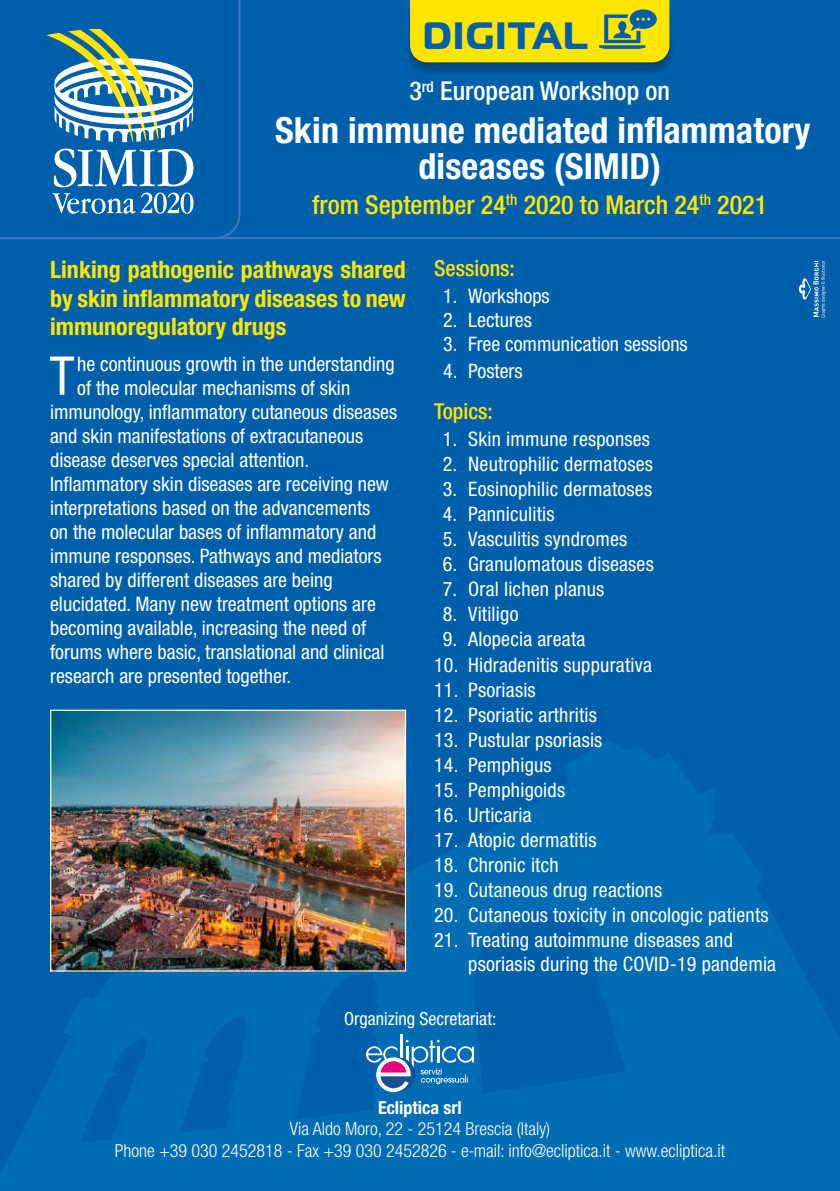
<style>
.page{position:relative;width:840px;height:1191px;background:#fff}
.page>*{position:absolute;margin:0;border:0;box-sizing:border-box;transform-origin:0 0}
.t1{font:condensed 53.6px "Helvetica Neue LT Std";color:#fff}
.t2{font:700 38px "Magistral";letter-spacing:.04em;color:#005fab}
.t3{font:700 condensed 36px/36px "Helvetica Neue LT Std";letter-spacing:.005em;color:#fff;text-align:center}
.t4{font:500 condensed 26px "Helvetica Neue LT Std";color:#ffe600}
.t5{font:500 condensed 26px "Helvetica Neue LT Std";color:#fff}
.t6{font:700 condensed 24px/28.8px "Helvetica Neue LT Std";color:#ffe600;text-align:justify}
.t7{font:500 condensed 22px "Helvetica Neue LT Std";color:#ffe600}
.t8{font:condensed 20px/24px "Helvetica Neue LT Std";color:#fff}
.t9{font:300 condensed 18px/21.6px "Helvetica Neue LT Std";color:#fff;text-align:center}
.t10{font:condensed 18px "Helvetica Neue LT Std";color:#fff}
.t11{font:700 condensed 18px "Helvetica Neue LT Std";color:#fff}
</style>
<div class="page">
<div style="left:0;top:0;width:839px;height:1191px;background:#005fab"></div>
<svg style="left:0;top:739px;width:839px;height:452px;fill:#006cb3"></svg>
<svg style="left:0;top:0;width:241px;height:240px"></svg>
<img style="left:52px;top:711px;width:352px;height:258px">
<div style="left:50px;top:709px;width:356px;height:262px;border:1px solid #fff"></div>
<hr style="left:400px;top:1033px;width:2px;height:29px;background:#fff">
<svg style="left:366px;top:1039px;width:107px;height:53px"></svg>
<hr style="left:0;top:237px;width:839px;height:2px;background:#3b78bd">
<svg style="left:799px;top:261px;width:26px;height:56px"></svg>
<svg style="left:46px;top:29px;width:147px;height:113px"></svg>
<svg style="left:52px;top:149px;width:141px;height:65px"></svg>
<svg style="left:408px;top:0;width:265px;height:73px;background:#c5c421"></svg>
<h2 class="t2" style="left:422px;top:11px;width:166px">DIGITAL</h2>
<h3 class="t5" style="left:409px;top:76px;width:262px">3<sup>rd</sup> European Workshop on</h3>
<h3 class="t3" style="left:275px;top:111px;width:536px">Skin immune mediated inflammatory diseases (SIMID)</h3>
<h3 class="t4" style="left:312px;top:189px;width:456px">from September 24<sup>th</sup> 2020 to March 24<sup>th</sup> 2021</h3>
<p class="t7" style="left:434px;top:255px;width:82px">Sessions:</p>
<p class="t8" style="left:443px;top:284px;width:108px">1. Workshops</p>
<p class="t8" style="left:443px;top:308px;width:90px">2. Lectures</p>
<p class="t8" style="left:443px;top:332px;width:246px">3. Free communication sessions</p>
<p class="t8" style="left:443px;top:358px;width:81px">4. Posters</p>
<p class="t7" style="left:434px;top:398px;width:60px">Topics:</p>
<p class="t8" style="left:442px;top:427px;width:209px">1. Skin immune responses</p>
<p class="t8" style="left:442px;top:452px;width:211px">2. Neutrophilic dermatoses</p>
<p class="t8" style="left:442px;top:477px;width:211px">3. Eosinophilic dermatoses</p>
<p class="t8" style="left:442px;top:502px;width:113px">4. Panniculitis</p>
<p class="t8" style="left:442px;top:527px;width:186px">5. Vasculitis syndromes</p>
<p class="t8" style="left:442px;top:552px;width:212px">6. Granulomatous diseases</p>
<p class="t8" style="left:442px;top:577px;width:163px">7. Oral lichen planus</p>
<p class="t8" style="left:442px;top:602px;width:77px">8. Vitiligo</p>
<p class="t8" style="left:442px;top:627px;width:144px">9. Alopecia areata</p>
<p class="t8" style="left:434px;top:652px;width:219px">10. Hidradenitis suppurativa</p>
<p class="t8" style="left:434px;top:677px;width:103px">11. Psoriasis</p>
<p class="t8" style="left:434px;top:702px;width:164px">12. Psoriatic arthritis</p>
<p class="t8" style="left:434px;top:727px;width:170px">13. Pustular psoriasis</p>
<p class="t8" style="left:434px;top:752px;width:119px">14. Pemphigus</p>
<p class="t8" style="left:434px;top:777px;width:132px">15. Pemphigoids</p>
<p class="t8" style="left:434px;top:802px;width:99px">16. Urticaria</p>
<p class="t8" style="left:434px;top:827px;width:164px">17. Atopic dermatitis</p>
<p class="t8" style="left:434px;top:852px;width:126px">18. Chronic itch</p>
<p class="t8" style="left:434px;top:877px;width:229px">19. Cutaneous drug reactions</p>
<p class="t8" style="left:434px;top:902px;width:336px">20. Cutaneous toxicity in oncologic patients</p>
<p class="t8" style="left:468px;top:927px;width:309px;text-indent:-34px">21. Treating autoimmune diseases and psoriasis during the COVID-19 pandemia</p>
<p class="t10" style="left:344px;top:1007px;width:154px">Organizing Secretariat:</p>
<p class="t6" style="left:50px;top:254px;width:357px">Linking pathogenic pathways shared by skin inflammatory diseases to new immunoregulatory drugs</p>
<h1 class="t1" style="left:50px;top:345px;width:26px">T</h1>
<p class="t8" style="left:77px;top:351px;width:319px">he continuous growth in the understanding</p>
<p class="t8" style="left:77px;top:375px;width:274px">of the molecular mechanisms of skin</p>
<p class="t8" style="left:50px;top:399px;width:348px">immunology, inflammatory cutaneous diseases</p>
<p class="t8" style="left:50px;top:423px;width:314px">and skin manifestations of extracutaneous</p>
<p class="t8" style="left:50px;top:447px;width:260px">disease deserves special attention.</p>
<p class="t8" style="left:50px;top:471px;width:340px">Inflammatory skin diseases are receiving new</p>
<p class="t8" style="left:50px;top:495px;width:321px">interpretations based on the advancements</p>
<p class="t8" style="left:50px;top:519px;width:327px">on the molecular bases of inflammatory and</p>
<p class="t8" style="left:50px;top:543px;width:333px">immune responses. Pathways and mediators</p>
<p class="t8" style="left:50px;top:567px;width:284px">shared by different diseases are being</p>
<p class="t8" style="left:50px;top:591px;width:327px">elucidated. Many new treatment options are</p>
<p class="t8" style="left:50px;top:615px;width:317px">becoming available, increasing the need of</p>
<p class="t8" style="left:50px;top:639px;width:336px">forums where basic, translational and clinical</p>
<p class="t8" style="left:50px;top:663px;width:242px">research are presented together.</p>
<p class="t11" style="left:378px;top:1096px;width:85px">Ecliptica srl</p>
<p class="t9" style="left:115px;top:1118px;width:611px">Via Aldo Moro, 22 - 25124 Brescia (Italy)<br>Phone +39 030 2452818 - Fax +39 030 2452826 - e-mail: info@ecliptica.it - www.ecliptica.it</p>
</div>
